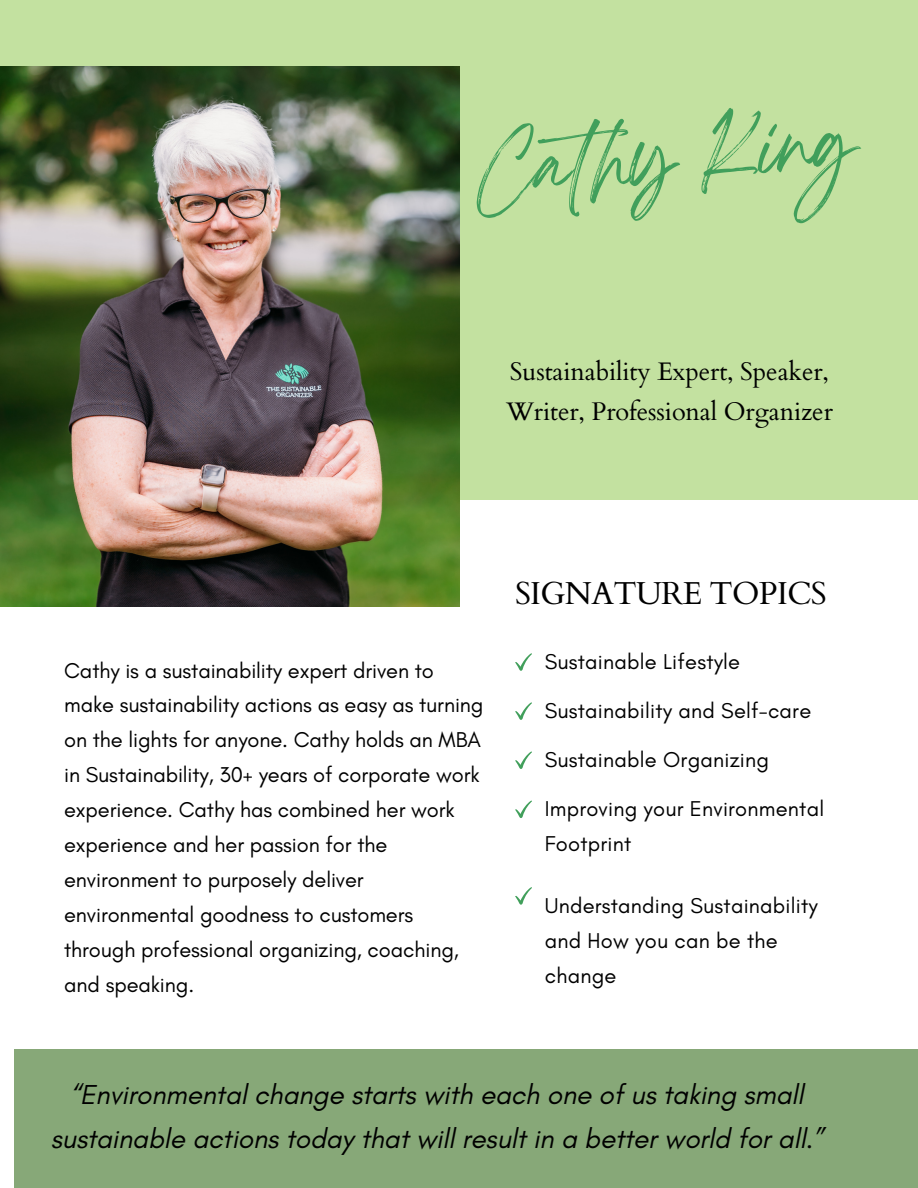
<style>
.page{position:relative;width:918px;height:1188px;background:#fff}
.page>*{position:absolute;margin:0;border:0;box-sizing:border-box;transform-origin:0 0}
.t1{font:64.8px "Breathing";color:#419f5b}
.t2{font:31.8px "Cardo";letter-spacing:-.02em;color:#000}
.t3{font:italic 27.9px/43.8px "Glacial Indifference";letter-spacing:-.005em;color:#000;text-align:center}
.t4{font:25.35px/40.2px "Cardo";letter-spacing:-.005em;color:#000}
.t5{font:21.9px/35px "Glacial Indifference";letter-spacing:-.005em;color:#000}
</style>
<div class="page">
<div style="left:0;top:0;width:918px;height:500px;background:#c3e1a0"></div>
<img style="left:0;top:67px;width:459px;height:540px">
<div style="left:15px;top:1049px;width:903px;height:139px;background:#87a878"></div>
<svg style="left:515px;top:653px;width:17px;height:18px"></svg>
<svg style="left:515px;top:702px;width:17px;height:18px"></svg>
<svg style="left:515px;top:751px;width:17px;height:18px"></svg>
<svg style="left:515px;top:800px;width:17px;height:18px"></svg>
<svg style="left:515px;top:887px;width:17px;height:18px"></svg>
<p class="t1" style="left:474px;top:149px;width:384px;rotate:-4deg">Cathy King</p>
<p class="t4" style="left:506px;top:352px;width:328px">Sustainability Expert, Speaker,<br>Writer, Professional Organizer</p>
<p class="t5" style="left:64px;top:652px;width:421px">Cathy is a sustainability expert driven to make sustainability actions as easy as turning on the lights for anyone. Cathy holds an MBA in Sustainability, 30+ years of corporate work experience. Cathy has combined her work experience and her passion for the environment to purposely deliver environmental goodness to customers through professional organizing, coaching, and speaking.</p>
<p class="t2" style="left:515px;top:573px;width:313px">SIGNATURE TOPICS</p>
<p class="t5" style="left:545px;top:644px;width:197px">Sustainable Lifestyle</p>
<p class="t5" style="left:545px;top:693px;width:268px">Sustainability and Self-care</p>
<p class="t5" style="left:545px;top:742px;width:226px">Sustainable Organizing</p>
<p class="t5" style="left:545px;top:791px;width:281px">Improving your Environmental<br>Footprint</p>
<p class="t5" style="left:545px;top:888px;width:275px">Understanding Sustainability and How you can be the change</p>
<p class="t3" style="left:51px;top:1072px;width:774px">“Environmental change starts with each one of us taking small sustainable actions today that will result in a better world for all.”</p>
</div>
